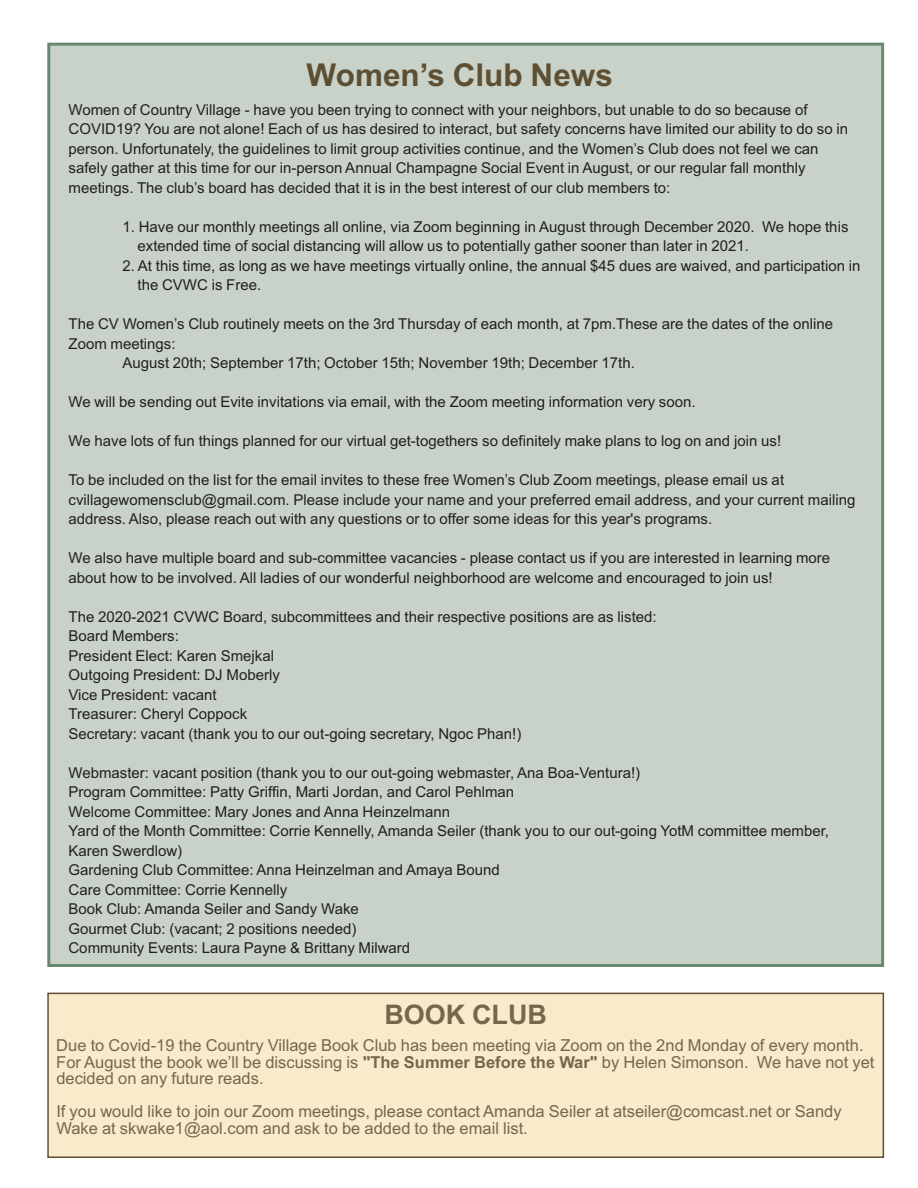
<style>
.page{position:relative;width:918px;height:1188px;background:#fff}
.page>*{position:absolute;margin:0;border:0;box-sizing:border-box;transform-origin:0 0}
.t1{font:700 31.5px "Arial";color:#5e4f32}
.t2{font:700 27px "Arial";color:#76664e}
.t3{font:16.5px/16.5px "Arial";color:#76664e}
.t4{font:15px/19.5px "Arial";color:#231f20}
.s1{font-weight:700}
</style>
<div class="page">
<div style="left:50px;top:46px;width:831px;height:918px;background:#c9d2c8"></div>
<div style="left:49px;top:994px;width:834px;height:162px;background:#f7ebcb"></div>
<div style="left:47px;top:993px;width:837px;height:165px;border:2px solid #5e4f32"></div>
<h1 class="t1" style="left:307px;top:57px;width:308px">Women’s Club News</h1>
<p class="t4" style="left:69px;top:100px;width:781px">Women of Country Village - have you been trying to connect with your neighbors, but unable to do so because of COVID19? You are not alone! Each of us has desired to interact, but safety concerns have limited our ability to do so in person. Unfortunately, the guidelines to limit group activities continue, and the Women’s Club does not feel we can safely gather at this time for our in-person Annual Champagne Social Event in August, or our regular fall monthly meetings. The club’s board has decided that it is in the best interest of our club members to:</p>
<p class="t4" style="left:138px;top:217px;width:712px;text-indent:-15px">1. Have our monthly meetings all online, via Zoom beginning in August through December 2020. We hope this extended time of social distancing will allow us to potentially gather sooner than later in 2021.</p>
<p class="t4" style="left:138px;top:256px;width:724px;text-indent:-15px">2. At this time, as long as we have meetings virtually online, the annual $45 dues are waived, and participation in the CVWC is Free.</p>
<p class="t4" style="left:69px;top:314px;width:766px">The CV Women’s Club routinely meets on the 3rd Thursday of each month, at 7pm.These are the dates of the online</p>
<p class="t4" style="left:69px;top:334px;width:109px">Zoom meetings:</p>
<p class="t4" style="left:123px;top:353px;width:514px">August 20th; September 17th; October 15th; November 19th; December 17th.</p>
<p class="t4" style="left:69px;top:392px;width:629px">We will be sending out Evite invitations via email, with the Zoom meeting information very soon.</p>
<p class="t4" style="left:69px;top:431px;width:714px">We have lots of fun things planned for our virtual get-togethers so definitely make plans to log on and join us!</p>
<p class="t4" style="left:69px;top:470px;width:788px">To be included on the list for the email invites to these free Women’s Club Zoom meetings, please email us at cvillagewomensclub@gmail.com. Please include your name and your preferred email address, and your current mailing address. Also, please reach out with any questions or to offer some ideas for this year's programs.</p>
<p class="t4" style="left:69px;top:548px;width:763px">We also have multiple board and sub-committee vacancies - please contact us if you are interested in learning more about how to be involved. All ladies of our wonderful neighborhood are welcome and encouraged to join us!</p>
<p class="t4" style="left:69px;top:607px;width:590px">The 2020-2021 CVWC Board, subcommittees and their respective positions are as listed:<br>Board Members:<br>President Elect: Karen Smejkal<br>Outgoing President: DJ Moberly<br>Vice President: vacant<br>Treasurer: Cheryl Coppock<br>Secretary: vacant (thank you to our out-going secretary, Ngoc Phan!)</p>
<p class="t4" style="left:68px;top:763px;width:762px">Webmaster: vacant position (thank you to our out-going webmaster, Ana Boa-Ventura!)<br>Program Committee: Patty Griffin, Marti Jordan, and Carol Pehlman<br>Welcome Committee: Mary Jones and Anna Heinzelmann<br>Yard of the Month Committee: Corrie Kennelly, Amanda Seiler (thank you to our out-going YotM committee member, Karen Swerdlow)<br>Gardening Club Committee: Anna Heinzelman and Amaya Bound<br>Care Committee: Corrie Kennelly<br>Book Club: Amanda Seiler and Sandy Wake<br>Gourmet Club: (vacant; 2 positions needed)<br>Community Events: Laura Payne &amp; Brittany Milward</p>
<h2 class="t2" style="left:384px;top:999px;width:164px">BOOK CLUB</h2>
<p class="t3" style="left:56px;top:1037px;width:820px">Due to Covid-19 the Country Village Book Club has been meeting via Zoom on the 2nd Monday of every month.<br>For August the book we’ll be discussing is <span class="s1">"The Summer Before the War"</span> by Helen Simonson. We have not yet decided on any future reads.</p>
<p class="t3" style="left:56px;top:1103px;width:787px">If you would like to join our Zoom meetings, please contact Amanda Seiler at atseiler@comcast.net or Sandy<br>Wake at skwake1@aol.com and ask to be added to the email list.</p>
</div>
